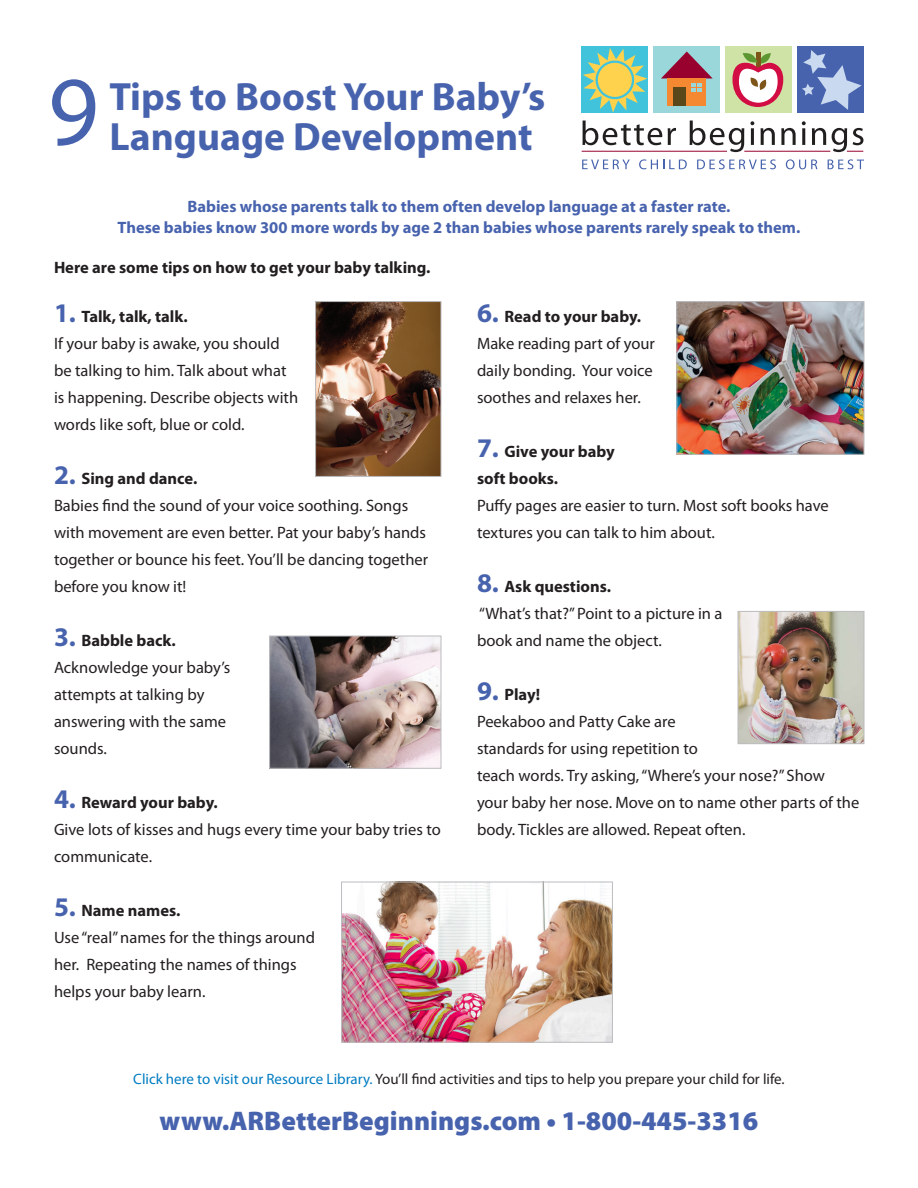
<style>
.page{position:relative;width:918px;height:1188px;background:#fff}
.page>*{position:absolute;margin:0;border:0;box-sizing:border-box;transform-origin:0 0}
.t1{font:99px "Myriad Pro";color:#4863ae}
.t2{font:700 39.6px/39.6px "Myriad Pro";color:#4863ae}
.t3{font:900 27px "Myriad Pro";color:#4863ae}
.t4{font:16.5px/27px "Myriad Pro";color:#231f20}
.t5{font:700 16.5px/27px "Myriad Pro";color:#231f20}
.t6{font:700 16.5px "Myriad Pro";color:#4863ae}
.t7{font:15px "Myriad Pro";color:#231f20}
.s1{font-size:27px;color:#4863ae}
.s2{color:#007cc2}
</style>
<div class="page">
<img style="left:271px;top:638px;width:168px;height:129px">
<div style="left:269px;top:636px;width:172px;height:133px;border:1px solid #bcbdc0"></div>
<img style="left:317px;top:303px;width:122px;height:172px">
<div style="left:315px;top:301px;width:126px;height:176px;border:1px solid #bcbdc0"></div>
<img style="left:678px;top:303px;width:184px;height:150px">
<div style="left:676px;top:301px;width:188px;height:154px;border:1px solid #bcbdc0"></div>
<div style="left:653px;top:46px;width:67px;height:67px;background:#99d7db"></div>
<div style="left:667px;top:78px;width:39px;height:28px;background:#f58932"></div>
<div style="left:674px;top:87px;width:12px;height:19px;background:#5a471a"></div>
<svg style="left:661px;top:52px;width:52px;height:40px"></svg>
<div style="left:725px;top:46px;width:67px;height:67px;background:#cfe3a6"></div>
<svg style="left:732px;top:52px;width:51px;height:55px"></svg>
<div style="left:582px;top:46px;width:66px;height:67px;background:#42c3dc"></div>
<svg style="left:583px;top:48px;width:64px;height:64px"></svg>
<div style="left:797px;top:46px;width:66px;height:67px;background:#4863ae"></div>
<svg style="left:802px;top:50px;width:60px;height:60px"></svg>
<svg style="left:582px;top:121px;width:80px;height:24px"></svg>
<svg style="left:668px;top:128px;width:8px;height:17px"></svg>
<svg style="left:690px;top:121px;width:54px;height:31px"></svg>
<hr style="left:751px;top:128px;width:3px;height:17px;background:#211e1e">
<svg style="left:750px;top:121px;width:4px;height:4px"></svg>
<svg style="left:761px;top:128px;width:14px;height:17px"></svg>
<svg style="left:781px;top:128px;width:15px;height:17px"></svg>
<hr style="left:802px;top:128px;width:3px;height:17px;background:#211e1e">
<svg style="left:802px;top:121px;width:4px;height:4px"></svg>
<svg style="left:812px;top:128px;width:14px;height:17px"></svg>
<svg style="left:582px;top:159px;width:48px;height:10px"></svg>
<svg style="left:639px;top:159px;width:48px;height:10px"></svg>
<svg style="left:697px;top:159px;width:79px;height:10px"></svg>
<svg style="left:786px;top:159px;width:31px;height:10px"></svg>
<svg style="left:828px;top:159px;width:36px;height:10px"></svg>
<svg style="left:832px;top:128px;width:31px;height:24px"></svg>
<hr style="left:744px;top:151px;width:86px;height:1px;background:#98012d">
<hr style="left:582px;top:151px;width:145px;height:1px;background:#98012d">
<img style="left:343px;top:884px;width:268px;height:157px">
<div style="left:341px;top:882px;width:272px;height:161px;border:1px solid #bcbdc0"></div>
<img style="left:740px;top:613px;width:122px;height:129px">
<div style="left:738px;top:611px;width:126px;height:133px;border:1px solid #bcbdc0"></div>
<p class="t1" style="left:48px;top:51px;width:52px">9</p>
<p class="t2" style="left:109px;top:76px;width:437px">Tips to Boost Your Baby’s<br>Language Development</p>
<p class="t6" style="left:188px;top:195px;width:544px">Babies whose parents talk to them often develop language at a faster rate.</p>
<p class="t6" style="left:118px;top:216px;width:684px">These babies know 300 more words by age 2 than babies whose parents rarely speak to them.</p>
<p class="t5" style="left:54px;top:253px;width:378px">Here are some tips on how to get your baby talking.</p>
<p class="t5" style="left:54px;top:302px;width:135px"><span class="s1">1.</span> Talk, talk, talk.</p>
<p class="t4" style="left:54px;top:330px;width:246px">If your baby is awake, you should be talking to him. Talk about what is happening. Describe objects with words like soft, blue or cold.</p>
<p class="t5" style="left:54px;top:464px;width:145px"><span class="s1">2.</span> Sing and dance.</p>
<p class="t4" style="left:54px;top:492px;width:376px">Babies find the sound of your voice soothing. Songs with movement are even better. Pat your baby’s hands together or bounce his feet. You’ll be dancing together before you know it!</p>
<p class="t5" style="left:54px;top:626px;width:123px"><span class="s1">3.</span> Babble back.</p>
<p class="t4" style="left:54px;top:654px;width:178px">Acknowledge your baby’s attempts at talking by answering with the same sounds.</p>
<p class="t5" style="left:54px;top:788px;width:165px"><span class="s1">4.</span> Reward your baby.</p>
<p class="t4" style="left:54px;top:816px;width:388px">Give lots of kisses and hugs every time your baby tries to communicate.</p>
<p class="t5" style="left:54px;top:896px;width:128px"><span class="s1">5.</span> Name names.</p>
<p class="t4" style="left:54px;top:924px;width:263px">Use “real” names for the things around her. Repeating the names of things helps your baby learn.</p>
<p class="t5" style="left:477px;top:302px;width:166px"><span class="s1">6.</span> Read to your baby.</p>
<p class="t4" style="left:477px;top:330px;width:179px">Make reading part of your daily bonding. Your voice soothes and relaxes her.</p>
<p class="t5" style="left:477px;top:437px;width:139px"><span class="s1">7.</span> Give your baby soft books.</p>
<p class="t4" style="left:477px;top:492px;width:353px">Puffy pages are easier to turn. Most soft books have textures you can talk to him about.</p>
<p class="t5" style="left:477px;top:572px;width:136px"><span class="s1">8.</span> Ask questions.</p>
<p class="t4" style="left:477px;top:600px;width:247px">“What’s that?” Point to a picture in a book and name the object.</p>
<p class="t5" style="left:477px;top:680px;width:65px"><span class="s1">9.</span> Play!</p>
<p class="t4" style="left:477px;top:708px;width:384px">Peekaboo and Patty Cake are<br>standards for using repetition to<br>teach words. Try asking, “Where’s your nose?” Show your baby her nose. Move on to name other parts of the body. Tickles are allowed. Repeat often.</p>
<p class="t7" style="left:133px;top:1070px;width:653px"><span class="s2">Click here to visit our Resource Library.</span> You’ll find activities and tips to help you prepare your child for life.</p>
<p class="t3" style="left:160px;top:1103px;width:600px">www.ARBetterBeginnings.com • 1-800-445-3316</p>
</div>
